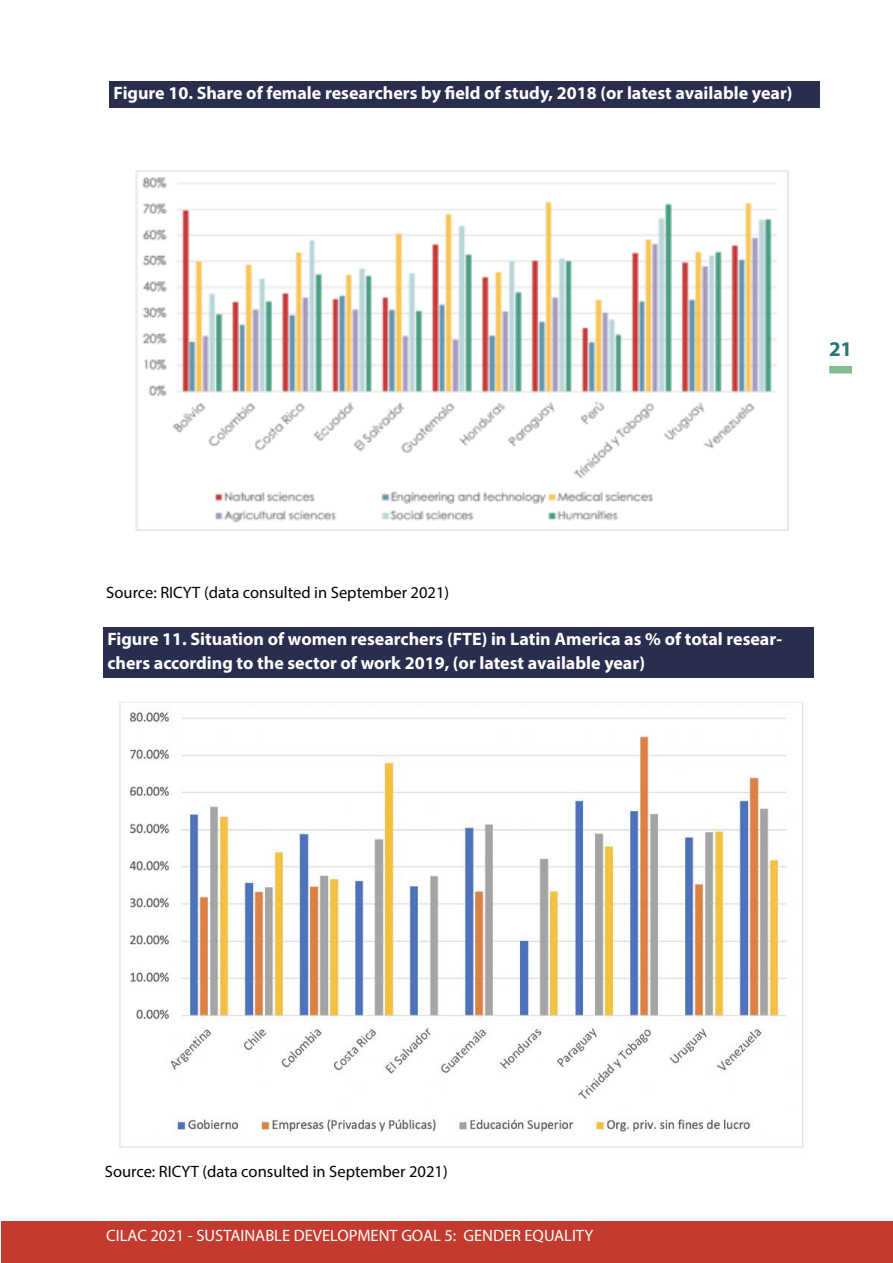
<style>
.page{position:relative;width:893px;height:1263px;background:#fff}
.page>*{position:absolute;margin:0;border:0;box-sizing:border-box;transform-origin:0 0}
.t1{font:700 21px "Myriad Pro";color:#277874}
.t2{font:700 18px/24px "Myriad Pro";color:#fff}
.t3{font:16.5px "Myriad Pro";color:#000}
.t4{font:16.5px "Myriad Pro";color:#fff}
</style>
<div class="page">
<div style="left:1px;top:1221px;width:892px;height:42px;background:#c43a2e"></div>
<div style="left:829px;top:366px;width:23px;height:7px;background:#84bd8f"></div>
<div style="left:109px;top:81px;width:710px;height:26px;background:#2a2e4e"></div>
<img style="left:136px;top:171px;width:652px;height:360px">
<div style="left:103px;top:627px;width:710px;height:51px;background:#2a2e4e"></div>
<img style="left:119px;top:702px;width:685px;height:446px">
<p class="t2" style="left:114px;top:80px;width:680px">Figure 10. Share of female researchers by field of study, 2018 (or latest available year)</p>
<p class="t1" style="left:829px;top:335px;width:24px">21</p>
<p class="t3" style="left:106px;top:582px;width:344px">Source: RICYT (data consulted in September 2021)</p>
<p class="t2" style="left:107px;top:626px;width:676px">Figure 11. Situation of women researchers (FTE) in Latin America as % of total resear&shy;chers according to the sector of work 2019, (or latest available year)</p>
<p class="t3" style="left:105px;top:1162px;width:344px">Source: RICYT (data consulted in September 2021)</p>
<p class="t4" style="left:106px;top:1225px;width:489px">CILAC 2021 - SUSTAINABLE DEVELOPMENT GOAL 5: GENDER EQUALITY</p>
</div>
